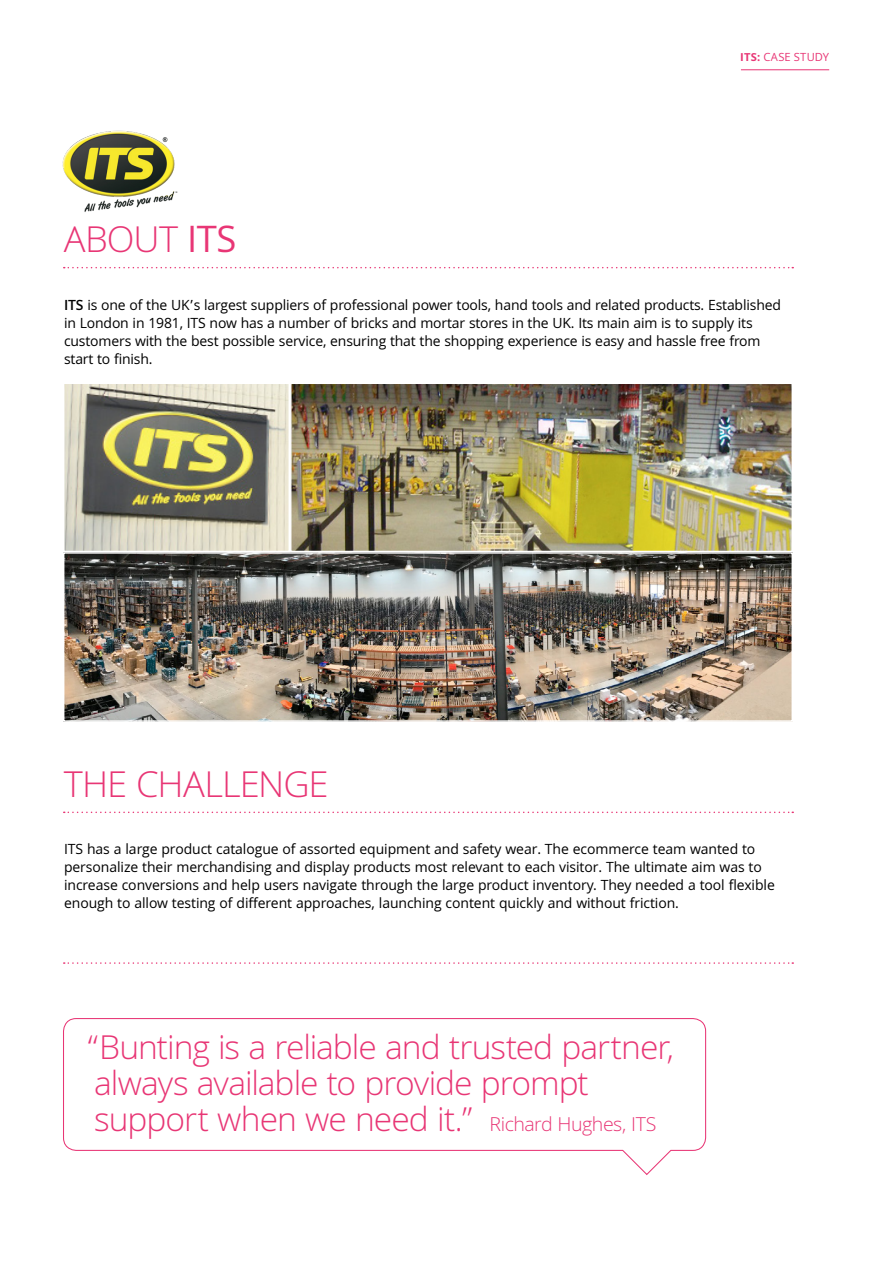
<style>
.page{position:relative;width:893px;height:1263px;background:#fff}
.page>*{position:absolute;margin:0;border:0;box-sizing:border-box;transform-origin:0 0}
.t1{font:300 39px "Khula";letter-spacing:-.025em;color:#e83675}
.t2{font:300 36px/36px "Khula";letter-spacing:-.025em;color:#e83675}
.t3{font:15px/18px "Khula";letter-spacing:-.005em;color:#000}
.t4{font:12px "Khula";letter-spacing:.02em;color:#e83675}
.s1{font-weight:400}
.s2{font-weight:700}
.s3{font-weight:600}
.s4{font-size:21px}
</style>
<div class="page">
<svg style="left:63px;top:1018px;width:644px;height:157px"></svg>
<svg style="left:64px;top:267px;width:729px;height:1px"></svg>
<hr style="left:741px;top:69px;width:88px;height:1px;background:#e83675">
<img style="left:292px;top:385px;width:499px;height:165px">
<div style="left:290px;top:383px;width:503px;height:169px;border:1px solid #fff"></div>
<img style="left:65px;top:554px;width:726px;height:166px">
<div style="left:63px;top:552px;width:730px;height:170px;border:1px solid #fff"></div>
<img style="left:65px;top:385px;width:223px;height:165px">
<div style="left:63px;top:383px;width:227px;height:169px;border:1px solid #fff"></div>
<svg style="left:64px;top:811px;width:729px;height:2px"></svg>
<img style="left:63px;top:131px;width:115px;height:81px">
<svg style="left:64px;top:962px;width:729px;height:2px"></svg>
<h1 class="t1" style="left:64px;top:215px;width:174px">ABOUT <span class="s1">ITS</span></h1>
<p class="t4" style="left:740px;top:50px;width:90px"><span class="s2">ITS:</span> CASE STUDY</p>
<p class="t3" style="left:64px;top:295px;width:718px"><span class="s3">ITS</span> is one of the UK’s largest suppliers of professional power tools, hand tools and related products. Established in London in 1981, ITS now has a number of bricks and mortar stores in the UK. Its main aim is to supply its customers with the best possible service, ensuring that the shopping experience is easy and hassle free from start to finish.</p>
<h1 class="t1" style="left:64px;top:760px;width:266px">THE CHALLENGE</h1>
<p class="t3" style="left:64px;top:840px;width:712px">ITS has a large product catalogue of assorted equipment and safety wear. The ecommerce team wanted to personalize their merchandising and display products most relevant to each visitor. The ultimate aim was to increase conversions and help users navigate through the large product inventory. They needed a tool flexible enough to allow testing of different approaches, launching content quickly and without friction.</p>
<h2 class="t2" style="left:86px;top:1032px;width:590px">“Bunting is a reliable and trusted partner, always available to provide prompt support when we need it.” <span class="s4">Richard Hughes, ITS</span></h2>
</div>
